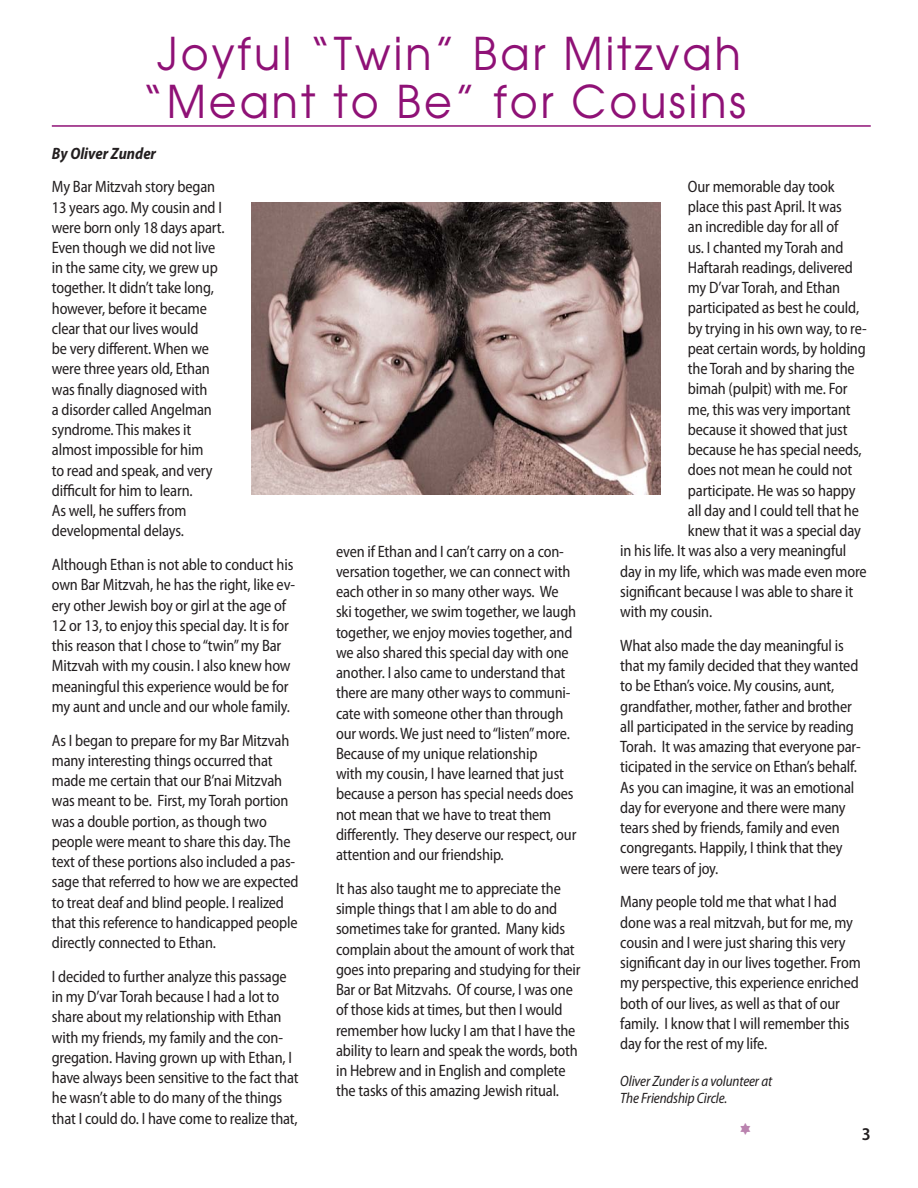
<style>
.page{position:relative;width:918px;height:1188px;background:#fff}
.page>*{position:absolute;margin:0;border:0;box-sizing:border-box;transform-origin:0 0}
.t1{font:45px/48px "Avant Garde";letter-spacing:.07em;color:#8f1176;text-align:center;scale:.95 1}
.t2{font:600 semi-condensed 18px "Myriad Pro";color:#231f20}
.t3{font:semi-condensed 16.5px/20.2px "Myriad Pro";letter-spacing:-.01em;color:#231f20;scale:.95 1}
.t4{font:italic 700 semi-condensed 16.5px "Myriad Pro";color:#231f20;scale:.95 1}
.t5{font:italic semi-condensed 15px/16.5px "Myriad Pro";letter-spacing:-.01em;color:#231f20;scale:.95 1}
</style>
<div class="page">
<hr style="left:52px;top:125px;width:819px;height:2px;background:#8f1176">
<img style="left:252px;top:202px;width:409px;height:292px">
<h1 class="t1" style="left:142px;top:29px;width:637px">Joyful “Twin” Bar Mitzvah “Meant to Be” for Cousins</h1>
<p class="t4" style="left:52px;top:144px;width:111px">By Oliver Zunder</p>
<p class="t3" style="left:52px;top:177px;width:183px">My Bar Mitzvah story began<br>13 years ago. My cousin and I were born only 18 days apart.<br>Even though we did not live in the same city, we grew up together. It didn’t take long, however, before it became clear that our lives would<br>be very different. When we were three years old, Ethan was finally diagnosed with<br>a disorder called Angelman syndrome. This makes it almost impossible for him<br>to read and speak, and very difficult for him to learn.<br>As well, he suffers from developmental delays.</p>
<p class="t3" style="left:52px;top:555px;width:258px">Although Ethan is not able to conduct his own Bar Mitzvah, he has the right, like ev&shy;ery other Jewish boy or girl at the age of 12 or 13, to enjoy this special day. It is for this reason that I chose to “twin” my Bar Mitzvah with my cousin. I also knew how meaningful this experience would be for my aunt and uncle and our whole family.</p>
<p class="t3" style="left:52px;top:730px;width:261px">As I began to prepare for my Bar Mitzvah many interesting things occurred that made me certain that our B’nai Mitzvah was meant to be. First, my Torah portion was a double portion, as though two people were meant to share this day. The text of these portions also included a pas&shy;sage that referred to how we are expected to treat deaf and blind people. I realized that this reference to handicapped people directly connected to Ethan.</p>
<p class="t3" style="left:52px;top:967px;width:261px">I decided to further analyze this passage in my D’var Torah because I had a lot to share about my relationship with Ethan with my friends, my family and the con&shy;gregation. Having grown up with Ethan, I have always been sensitive to the fact that he wasn’t able to do many of the things that I could do. I have come to realize that,</p>
<p class="t3" style="left:688px;top:177px;width:156px">Our memorable day took</p>
<p class="t3" style="left:688px;top:197px;width:164px">place this past April. It was</p>
<p class="t3" style="left:688px;top:217px;width:160px">an incredible day for all of</p>
<p class="t3" style="left:688px;top:237px;width:165px">us. I chanted my Torah and</p>
<p class="t3" style="left:688px;top:258px;width:175px">Haftarah readings, delivered</p>
<p class="t3" style="left:688px;top:278px;width:162px">my D’var Torah, and Ethan</p>
<p class="t3" style="left:688px;top:298px;width:182px">participated as best he could,</p>
<p class="t3" style="left:688px;top:318px;width:190px">by trying in his own way, to re-</p>
<p class="t3" style="left:688px;top:339px;width:189px">peat certain words, by holding</p>
<p class="t3" style="left:688px;top:359px;width:177px">the Torah and by sharing the</p>
<p class="t3" style="left:688px;top:379px;width:170px">bimah (pulpit) with me. For</p>
<p class="t3" style="left:688px;top:399px;width:173px">me, this was very important</p>
<p class="t3" style="left:688px;top:420px;width:170px">because it showed that just</p>
<p class="t3" style="left:688px;top:440px;width:184px">because he has special needs,</p>
<p class="t3" style="left:688px;top:460px;width:175px">does not mean he could not</p>
<p class="t3" style="left:688px;top:480px;width:178px">participate. He was so happy</p>
<p class="t3" style="left:688px;top:501px;width:182px">all day and I could tell that he</p>
<p class="t3" style="left:688px;top:521px;width:184px">knew that it was a special day</p>
<p class="t3" style="left:620px;top:541px;width:240px">in his life. It was also a very meaningful</p>
<p class="t3" style="left:620px;top:561px;width:261px">day in my life, which was made even more</p>
<p class="t3" style="left:620px;top:582px;width:247px">significant because I was able to share it</p>
<p class="t3" style="left:620px;top:602px;width:98px">with my cousin.</p>
<p class="t3" style="left:620px;top:636px;width:255px">What also made the day meaningful is that my family decided that they wanted to be Ethan’s voice. My cousins, aunt, grandfather, mother, father and brother all participated in the service by reading Torah. It was amazing that everyone par&shy;ticipated in the service on Ethan’s behalf.<br>As you can imagine, it was an emotional day for everyone and there were many tears shed by friends, family and even congregants. Happily, I think that they were tears of joy.</p>
<p class="t3" style="left:620px;top:892px;width:255px">Many people told me that what I had done was a real mitzvah, but for me, my cousin and I were just sharing this very significant day in our lives together. From my perspective, this experience enriched both of our lives, as well as that of our family. I know that I will remember this day for the rest of my life.</p>
<p class="t5" style="left:620px;top:1073px;width:161px">Oliver Zunder is a volunteer at<br>The Friendship Circle.</p>
<p class="t2" style="left:862px;top:1124px;width:10px">3</p>
<p class="t3" style="left:336px;top:541px;width:255px">even if Ethan and I can’t carry on a con&shy;versation together, we can connect with each other in so many other ways. We ski together, we swim together, we laugh together, we enjoy movies together, and we also shared this special day with one another. I also came to understand that there are many other ways to communi&shy;cate with someone other than through our words. We just need to “listen” more.<br>Because of my unique relationship<br>with my cousin, I have learned that just because a person has special needs does not mean that we have to treat them differently. They deserve our respect, our attention and our friendship.</p>
<p class="t3" style="left:336px;top:879px;width:259px">It has also taught me to appreciate the simple things that I am able to do and sometimes take for granted. Many kids complain about the amount of work that goes into preparing and studying for their Bar or Bat Mitzvahs. Of course, I was one of those kids at times, but then I would remember how lucky I am that I have the ability to learn and speak the words, both in Hebrew and in English and complete the tasks of this amazing Jewish ritual.</p>
</div>
